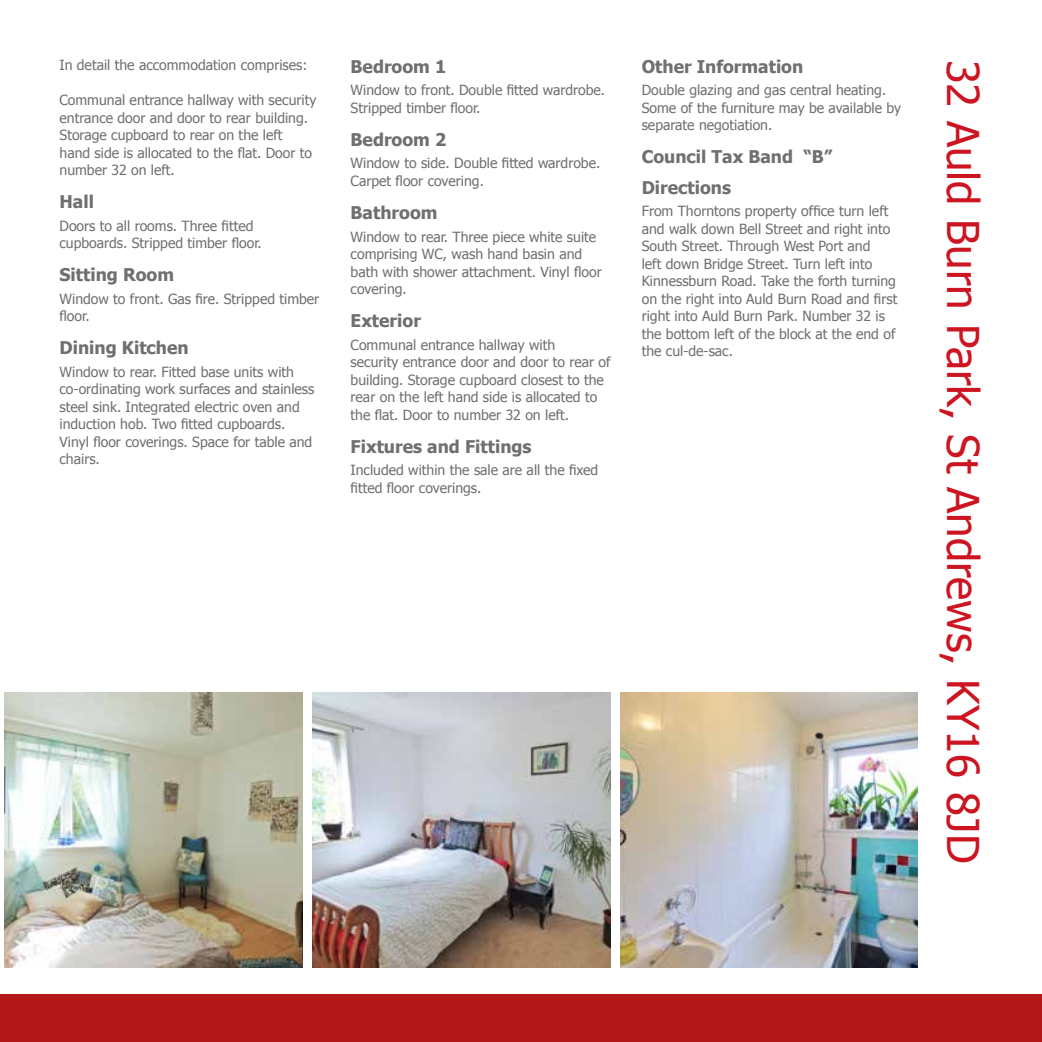
<style>
.page{position:relative;width:1042px;height:1042px;background:#fff}
.page>*{position:absolute;margin:0;border:0;box-sizing:border-box;transform-origin:0 0}
.t1{font:43.75px "Tahoma";color:#cd1421}
.t2{font:700 17.5px/30.4px "Tahoma";color:#706f6f}
.t3{font:14px/17.5px "Tahoma";color:#706f6f}
</style>
<div class="page">
<div style="left:0;top:995px;width:1042px;height:47px;background:#b11817"></div>
<img style="left:313px;top:692px;width:297px;height:275px">
<img style="left:5px;top:692px;width:298px;height:275px">
<img style="left:620px;top:692px;width:298px;height:275px">
<p class="t3" style="left:60px;top:56px;width:249px">In detail the accommodation comprises:</p>
<p class="t3" style="left:60px;top:91px;width:258px">Communal entrance hallway with security entrance door and door to rear building.<br>Storage cupboard to rear on the left hand side is allocated to the flat. Door to number 32 on left.</p>
<p class="t2" style="left:60px;top:186px;width:36px">Hall</p>
<p class="t3" style="left:60px;top:216px;width:204px">Doors to all rooms. Three fitted cupboards. Stripped timber floor.</p>
<p class="t2" style="left:60px;top:259px;width:116px">Sitting Room</p>
<p class="t3" style="left:60px;top:290px;width:261px">Window to front. Gas fire. Stripped timber floor.</p>
<p class="t2" style="left:60px;top:332px;width:131px">Dining Kitchen</p>
<p class="t3" style="left:60px;top:363px;width:256px">Window to rear. Fitted base units with co-ordinating work surfaces and stainless steel sink. Integrated electric oven and induction hob. Two fitted cupboards.<br>Vinyl floor coverings. Space for table and chairs.</p>
<p class="t2" style="left:351px;top:51px;width:97px">Bedroom 1</p>
<p class="t3" style="left:351px;top:81px;width:256px">Window to front. Double fitted wardrobe.<br>Stripped timber floor.</p>
<p class="t2" style="left:351px;top:124px;width:97px">Bedroom 2</p>
<p class="t3" style="left:351px;top:154px;width:251px">Window to side. Double fitted wardrobe.<br>Carpet floor covering.</p>
<p class="t2" style="left:351px;top:197px;width:88px">Bathroom</p>
<p class="t3" style="left:351px;top:227px;width:253px">Window to rear. Three piece white suite comprising WC, wash hand basin and bath with shower attachment. Vinyl floor covering.</p>
<p class="t2" style="left:351px;top:305px;width:72px">Exterior</p>
<p class="t3" style="left:351px;top:335px;width:261px">Communal entrance hallway with<br>security entrance door and door to rear of building. Storage cupboard closest to the rear on the left hand side is allocated to the flat. Door to number 32 on left.</p>
<p class="t2" style="left:351px;top:430px;width:182px">Fixtures and Fittings</p>
<p class="t3" style="left:351px;top:461px;width:249px">Included within the sale are all the fixed fitted floor coverings.</p>
<p class="t2" style="left:642px;top:51px;width:163px">Other Information</p>
<p class="t3" style="left:642px;top:81px;width:261px">Double glazing and gas central heating.<br>Some of the furniture may be available by separate negotiation.</p>
<p class="t2" style="left:642px;top:141px;width:192px">Council Tax Band “B”<br>Directions</p>
<p class="t3" style="left:642px;top:202px;width:257px">From Thorntons property office turn left and walk down Bell Street and right into South Street. Through West Port and<br>left down Bridge Street. Turn left into Kinnessburn Road. Take the forth turning on the right into Auld Burn Road and first right into Auld Burn Park. Number 32 is the bottom left of the block at the end of the cul-de-sac.</p>
<h1 class="t1" style="left:991px;top:60px;width:805px;rotate:90deg">32 Auld Burn Park, St Andrews, KY16 8JD</h1>
</div>
